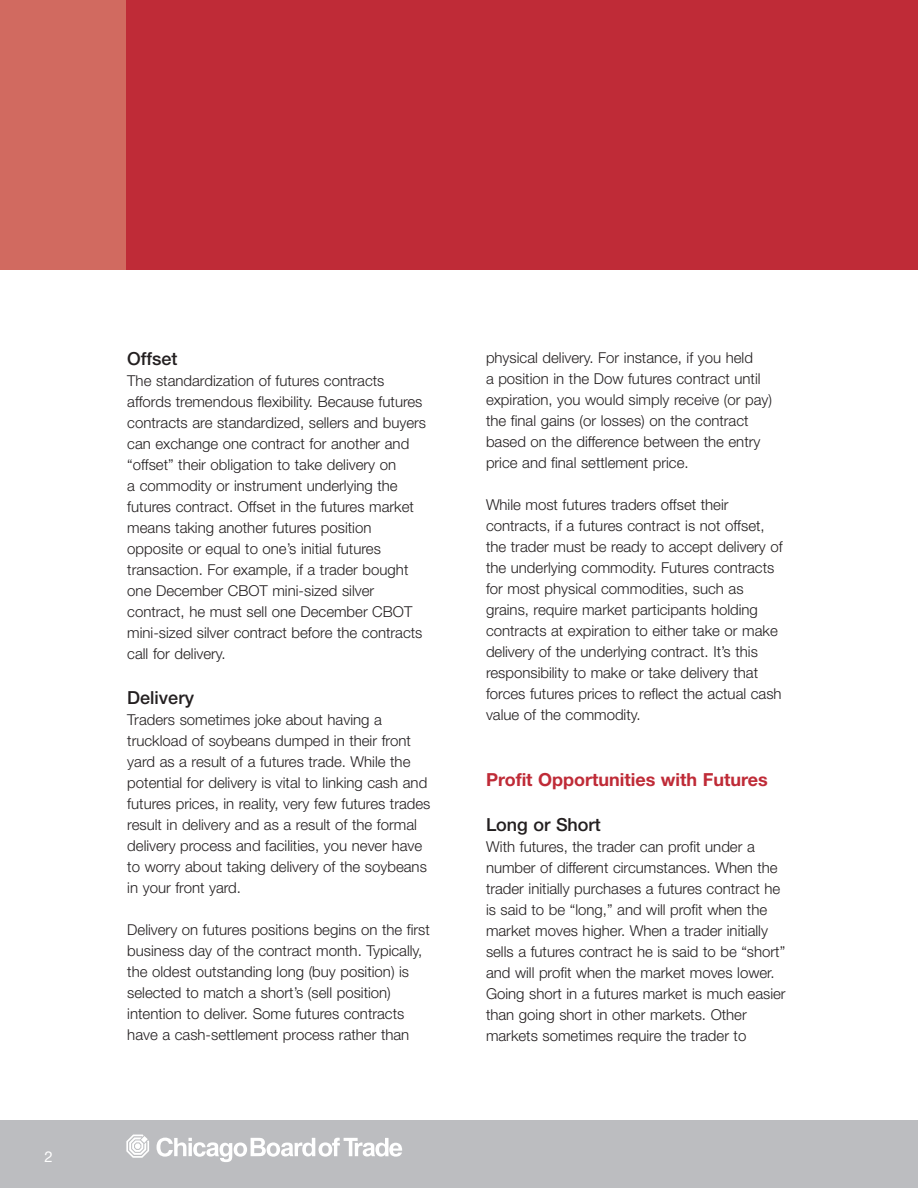
<style>
.page{position:relative;width:918px;height:1188px;background:#fff}
.page>*{position:absolute;margin:0;border:0;box-sizing:border-box;transform-origin:0 0}
.t1{font:700 18px "Helvetica Neue";color:#bf2b37}
.t2{font:500 18px "Helvetica Neue";color:#231f20}
.t3{font:300 15px/21px "Helvetica Neue";color:#231f20}
.t4{font:15px "Helvetica Neue";color:#fff}
</style>
<div class="page">
<div style="left:77px;top:0;width:841px;height:270px;background:#bf2b37"></div>
<div style="left:0;top:0;width:126px;height:270px;background:#d16a60"></div>
<div style="left:0;top:1120px;width:918px;height:68px;background:#bcbdc0"></div>
<svg style="left:126px;top:1135px;width:23px;height:23px"></svg>
<svg style="left:157px;top:1138px;width:245px;height:24px"></svg>
<p class="t4" style="left:44px;top:1152px;width:10px">2</p>
<p class="t2" style="left:127px;top:352px;width:52px">Offset</p>
<p class="t3" style="left:127px;top:372px;width:300px">The standardization of futures contracts affords tremendous flexibility. Because futures contracts are standardized, sellers and buyers can exchange one contract for another and “offset” their obligation to take delivery on<br>a commodity or instrument underlying the futures contract. Offset in the futures market means taking another futures position opposite or equal to one’s initial futures transaction. For example, if a trader bought one December CBOT mini-sized silver contract, he must sell one December CBOT mini-sized silver contract before the contracts call for delivery.</p>
<p class="t2" style="left:127px;top:691px;width:68px">Delivery</p>
<p class="t3" style="left:127px;top:711px;width:305px">Traders sometimes joke about having a truckload of soybeans dumped in their front yard as a result of a futures trade. While the potential for delivery is vital to linking cash and futures prices, in reality, very few futures trades result in delivery and as a result of the formal delivery process and facilities, you never have to worry about taking delivery of the soybeans in your front yard.</p>
<p class="t3" style="left:127px;top:921px;width:304px">Delivery on futures positions begins on the first business day of the contract month. Typically, the oldest outstanding long (buy position) is selected to match a short’s (sell position) intention to deliver. Some futures contracts have a cash-settlement process rather than</p>
<p class="t3" style="left:486px;top:349px;width:288px">physical delivery. For instance, if you held<br>a position in the Dow futures contract until expiration, you would simply receive (or pay) the final gains (or losses) on the contract based on the difference between the entry price and final settlement price.</p>
<p class="t3" style="left:486px;top:496px;width:298px">While most futures traders offset their contracts, if a futures contract is not offset, the trader must be ready to accept delivery of the underlying commodity. Futures contracts for most physical commodities, such as grains, require market participants holding contracts at expiration to either take or make delivery of the underlying contract. It’s this responsibility to make or take delivery that forces futures prices to reflect the actual cash value of the commodity.</p>
<p class="t1" style="left:486px;top:773px;width:283px">Profit Opportunities with Futures</p>
<p class="t2" style="left:486px;top:818px;width:116px">Long or Short</p>
<p class="t3" style="left:486px;top:838px;width:301px">With futures, the trader can profit under a number of different circumstances. When the trader initially purchases a futures contract he is said to be “long,” and will profit when the market moves higher. When a trader initially sells a futures contract he is said to be “short” and will profit when the market moves lower.<br>Going short in a futures market is much easier than going short in other markets. Other markets sometimes require the trader to</p>
</div>
